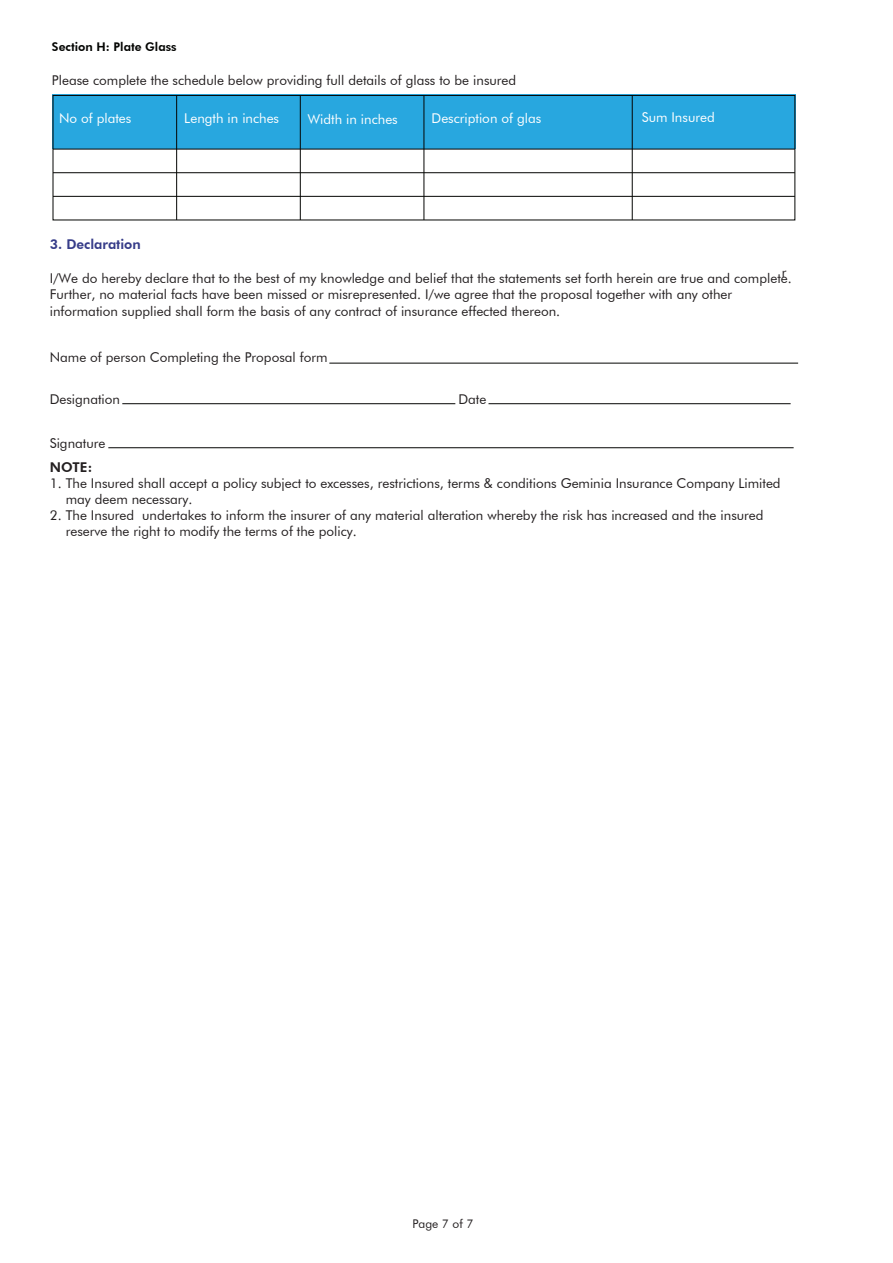
<style>
.page{position:relative;width:893px;height:1263px;background:#fff}
.page>*{position:absolute;margin:0;border:0;box-sizing:border-box;transform-origin:0 0}
.t1{font:13.5px/16.2px "Futura BT";color:#231f20}
.t2{font:13.5px "Futura BT";color:#fff}
.t3{font:800 13.5px "Futura BT";color:#363c89}
.t4{font:800 13.5px "Futura BT";color:#231f20}
.t5{font:800 12px "Futura BT";color:#040503}
.t6{font:12px "Futura BT";color:#231f20}
</style>
<div class="page">
<div style="left:52px;top:94px;width:744px;height:55px;background:#28a7df"></div>
<div style="left:53px;top:95px;width:742px;height:125px;border:1px solid #040503"></div>
<hr style="left:53px;top:196px;width:742px;height:1px;background:#040503">
<hr style="left:53px;top:172px;width:742px;height:1px;background:#040503">
<hr style="left:53px;top:149px;width:742px;height:1px;background:#040503">
<hr style="left:632px;top:95px;width:1px;height:125px;background:#040503">
<hr style="left:424px;top:95px;width:1px;height:125px;background:#040503">
<hr style="left:300px;top:95px;width:1px;height:125px;background:#040503">
<hr style="left:176px;top:95px;width:1px;height:125px;background:#040503">
<hr style="left:329px;top:363px;width:469px;height:1px;background:#040503">
<hr style="left:122px;top:403px;width:333px;height:1px;background:#040503">
<hr style="left:488px;top:403px;width:303px;height:1px;background:#040503">
<hr style="left:108px;top:447px;width:686px;height:1px;background:#040503">
<p class="t5" style="left:52px;top:39px;width:126px">Section H: Plate Glass</p>
<p class="t1" style="left:52px;top:72px;width:466px">Please complete the schedule below providing full details of glass to be insured</p>
<p class="t2" style="left:59px;top:110px;width:74px">No of plates</p>
<p class="t2" style="left:184px;top:110px;width:96px">Length in inches</p>
<p class="t2" style="left:308px;top:111px;width:91px">Width in inches</p>
<p class="t2" style="left:432px;top:110px;width:111px">Description of glas</p>
<p class="t2" style="left:642px;top:109px;width:75px">Sum Insured</p>
<p class="t3" style="left:50px;top:236px;width:93px">3. Declaration</p>
<p class="t1" style="left:50px;top:270px;width:743px">I/We do hereby declare that to the best of my knowledge and belief that the statements set forth herein are true and complete.<br>Further, no material facts have been missed or misrepresented. I/we agree that the proposal together with any other information supplied shall form the basis of any contract of insurance effected thereon.</p>
<p class="t1" style="left:50px;top:349px;width:279px">Name of person Completing the Proposal form</p>
<p class="t1" style="left:50px;top:391px;width:72px">Designation</p>
<p class="t1" style="left:459px;top:391px;width:29px">Date</p>
<p class="t1" style="left:50px;top:434px;width:57px">Signature</p>
<p class="t4" style="left:50px;top:458px;width:44px">NOTE:</p>
<p class="t1" style="left:66px;top:475px;width:716px;text-indent:-16px">1. The Insured shall accept a policy subject to excesses, restrictions, terms &amp; conditions Geminia Insurance Company Limited may deem necessary.</p>
<p class="t1" style="left:66px;top:507px;width:699px;text-indent:-16px">2. The Insured undertakes to inform the insurer of any material alteration whereby the risk has increased and the insured reserve the right to modify the terms of the policy.</p>
<p class="t1" style="left:782px;top:264px;width:6px">r</p>
<p class="t6" style="left:412px;top:1216px;width:63px">Page 7 of 7</p>
</div>
